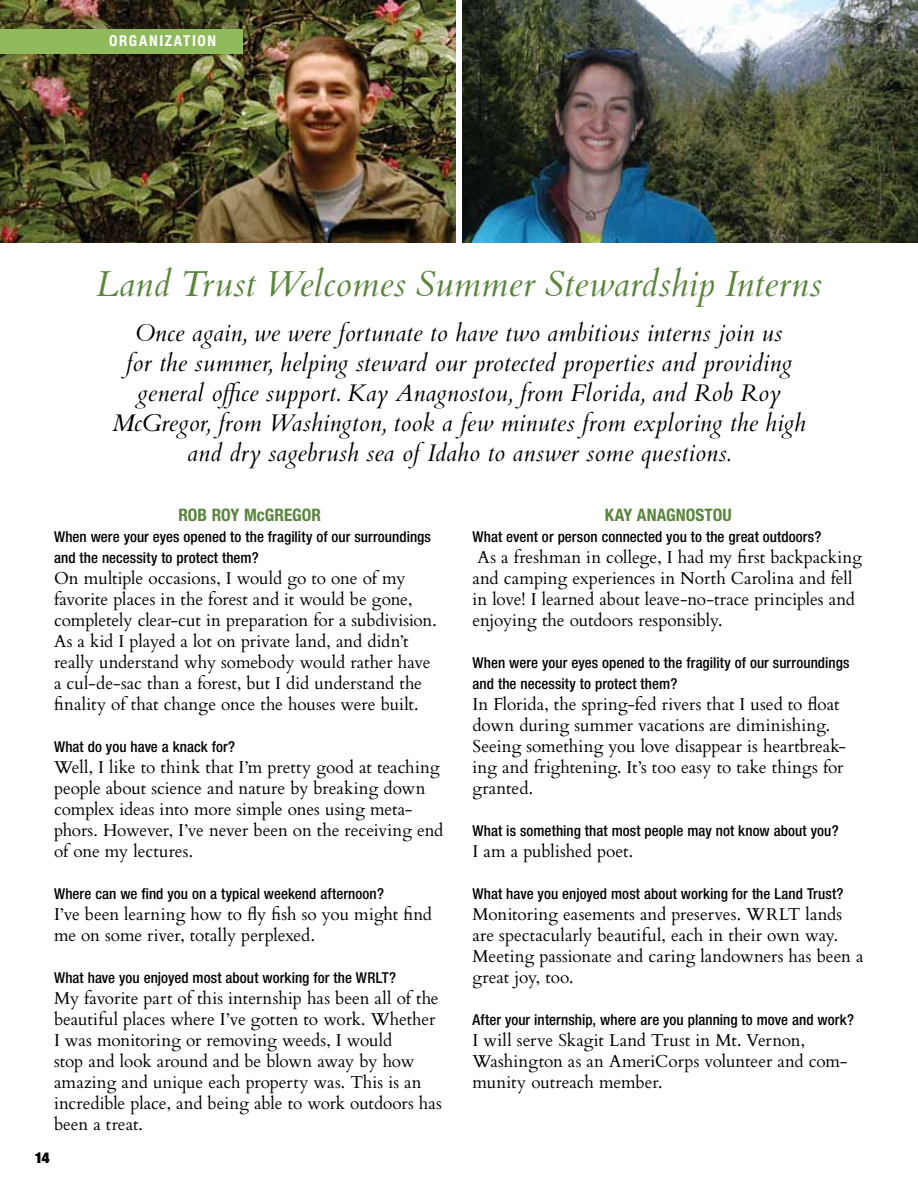
<style>
.page{position:relative;width:918px;height:1188px;background:#fff}
.page>*{position:absolute;margin:0;border:0;box-sizing:border-box;transform-origin:0 0}
.t1{font:italic 36px "Cardo";letter-spacing:.005em;color:#59853c}
.t2{font:italic 24px/30px "Cardo";letter-spacing:.005em;color:#000;text-align:center}
.t3{font:17.25px/21px "Cardo";letter-spacing:-.005em;color:#000}
.t4{font:700 condensed 17.25px "Helvetica Neue";color:#59853c}
.t5{font:500 condensed 15px/21px "Helvetica Neue";letter-spacing:.005em;color:#000}
.t6{font:700 condensed 15px "Helvetica Neue";letter-spacing:.115em;color:#fff}
.t7{font:900 expanded 15px "Helvetica Neue";color:#000}
</style>
<div class="page">
<img style="left:0;top:0;width:918px;height:243px">
<div style="left:0;top:29px;width:243px;height:24px;background:#90bb5c"></div>
<div style="left:456px;top:0;width:6px;height:250px;background:#fff"></div>
<p class="t6" style="left:109px;top:32px;width:98px">ORGAN IZATION</p>
<h1 class="t1" style="left:96px;top:263px;width:727px">Land Trust Welcomes Summer Stewardship Interns</h1>
<p class="t2" style="left:112px;top:318px;width:695px">Once again, we were fortunate to have two ambitious interns join us<br>for the summer, helping steward our protected properties and providing general office support. Kay Anagnostou, from Florida, and Rob Roy McGregor, from Washington, took a few minutes from exploring the high and dry sagebrush sea of Idaho to answer some questions.</p>
<p class="t4" style="left:179px;top:505px;width:134px">ROB ROY MCGREGOR</p>
<p class="t5" style="left:54px;top:526px;width:379px">When were your eyes opened to the fragility of our surroundings and the necessity to protect them?</p>
<p class="t3" style="left:54px;top:567px;width:384px">On multiple occasions, I would go to one of my favorite places in the forest and it would be gone, completely clear-cut in preparation for a subdivision.<br>As a kid I played a lot on private land, and didn’t really understand why somebody would rather have a cul-de-sac than a forest, but I did understand the finality of that change once the houses were built.</p>
<p class="t5" style="left:54px;top:736px;width:183px">What do you have a knack for?</p>
<p class="t3" style="left:54px;top:756px;width:391px">Well, I like to think that I’m pretty good at teaching people about science and nature by breaking down complex ideas into more simple ones using meta&shy;phors. However, I’ve never been on the receiving end of one my lectures.</p>
<p class="t5" style="left:54px;top:883px;width:332px">Where can we find you on a typical weekend afternoon?</p>
<p class="t3" style="left:54px;top:903px;width:380px">I’ve been learning how to fly fish so you might find me on some river, totally perplexed.</p>
<p class="t5" style="left:54px;top:967px;width:344px">What have you enjoyed most about working for the WRLT?</p>
<p class="t3" style="left:54px;top:987px;width:390px">My favorite part of this internship has been all of the beautiful places where I’ve gotten to work. Whether I was monitoring or removing weeds, I would<br>stop and look around and be blown away by how amazing and unique each property was. This is an incredible place, and being able to work outdoors has been a treat.</p>
<p class="t7" style="left:35px;top:1148px;width:16px">14</p>
<p class="t4" style="left:605px;top:505px;width:129px">KAY ANAGNOSTOU</p>
<p class="t5" style="left:472px;top:526px;width:350px">What event or person connected you to the great outdoors?</p>
<p class="t3" style="left:472px;top:546px;width:391px">As a freshman in college, I had my first backpacking and camping experiences in North Carolina and fell in love! I learned about leave-no-trace principles and enjoying the outdoors responsibly.</p>
<p class="t5" style="left:472px;top:652px;width:378px">When were your eyes opened to the fragility of our surroundings and the necessity to protect them?</p>
<p class="t3" style="left:472px;top:693px;width:375px">In Florida, the spring-fed rivers that I used to float down during summer vacations are diminishing.<br>Seeing something you love disappear is heartbreak&shy;ing and frightening. It’s too easy to take things for granted.</p>
<p class="t5" style="left:472px;top:820px;width:368px">What is something that most people may not know about you?</p>
<p class="t3" style="left:472px;top:840px;width:162px">I am a published poet.</p>
<p class="t5" style="left:472px;top:883px;width:373px">What have you enjoyed most about working for the Land Trust?</p>
<p class="t3" style="left:472px;top:903px;width:393px">Monitoring easements and preserves. WRLT lands are spectacularly beautiful, each in their own way.<br>Meeting passionate and caring landowners has been a great joy, too.</p>
<p class="t5" style="left:472px;top:1009px;width:383px">After your internship, where are you planning to move and work?</p>
<p class="t3" style="left:472px;top:1029px;width:377px">I will serve Skagit Land Trust in Mt. Vernon,<br>Washington as an AmeriCorps volunteer and com&shy;munity outreach member.</p>
</div>
